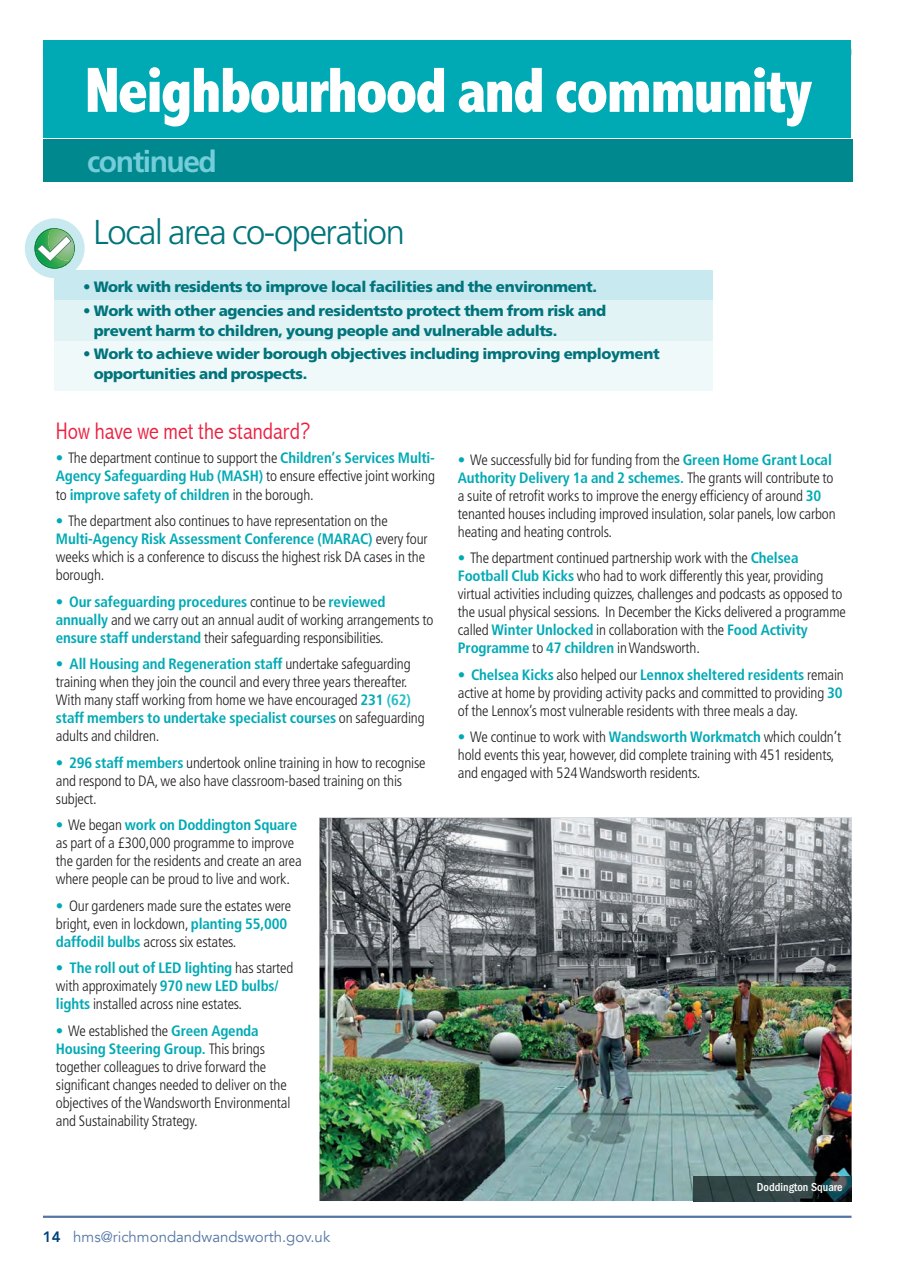
<style>
.page{position:relative;width:897px;height:1271px;background:#fff}
.page>*{position:absolute;margin:0;border:0;box-sizing:border-box;transform-origin:0 0}
.t1{font:800 condensed 64.5px "Abadi";letter-spacing:-.03em;color:#fff}
.t2{font:300 34.5px "Frutiger LT";letter-spacing:-.04em;color:#00747b}
.t3{font:700 30px "Frutiger LT";letter-spacing:-.05em;color:#74cdd9}
.t4{font:300 condensed 24px "Abadi";color:#eb2141}
.t5{font:300 condensed 15px/18px "Frutiger LT";letter-spacing:-.01em;color:#231f20}
.t6{font:900 15px/19.5px "Frutiger LT";letter-spacing:-.025em;color:#00747b}
.t7{font:15px "Avenir";color:#5476a5}
.t8{font:500 condensed 12px "Franklin Gothic LT";color:#fff}
.s1{color:#00aab5}
.s2{font-weight:700;color:#00aab5}
.s3{font-weight:700;color:#21bdc7}
.s4{font-weight:800;color:#004279}
</style>
<div class="page">
<hr style="left:43px;top:1215px;width:808px;height:2px;background:#5476a5">
<div style="left:43px;top:40px;width:807px;height:98px;background:#00aab5"></div>
<div style="left:43px;top:139px;width:808px;height:43px;background:#00888f"></div>
<div style="left:54px;top:299px;width:659px;height:64px;background:#e2f3f6"></div>
<div style="left:54px;top:270px;width:659px;height:30px;background:#c8e9ef"></div>
<div style="left:54px;top:341px;width:658px;height:50px;background:#f0f9fa"></div>
<div style="left:25px;top:218px;width:60px;height:60px;background:#c8e9ef;border-radius:50%"></div>
<svg style="left:34px;top:228px;width:41px;height:41px"></svg>
<img style="left:319px;top:818px;width:532px;height:383px">
<img style="left:693px;top:1176px;width:158px;height:25px">
<h1 class="t1" style="left:85px;top:53px;width:728px">Neighbourhood and community</h1>
<h3 class="t3" style="left:87px;top:144px;width:131px">continued</h3>
<h2 class="t2" style="left:93px;top:213px;width:313px">Local area co-operation</h2>
<p class="t6" style="left:83px;top:277px;width:515px">• Work with residents to improve local facilities and the environment.</p>
<p class="t6" style="left:94px;top:301px;width:513px;text-indent:-11px">• Work with other agencies and residentsto protect them from risk and prevent harm to children, young people and vulnerable adults.</p>
<p class="t6" style="left:94px;top:344px;width:567px;text-indent:-11px">• Work to achieve wider borough objectives including improving employment opportunities and prospects.</p>
<h3 class="t4" style="left:56px;top:417px;width:255px">How have we met the standard?</h3>
<p class="t5" style="left:56px;top:449px;width:380px;text-align:justify"><span class="s1">•</span> The department continue to support the <span class="s2">Children’s Services Multi-Agency Safeguarding Hub (MASH)</span> to ensure effective joint working to <span class="s2">improve safety of children</span> in the borough.</p>
<p class="t5" style="left:56px;top:512px;width:373px"><span class="s1">•</span> The department also continues to have representation on the <span class="s2">Multi-Agency Risk Assessment Conference (MARAC)</span> every four weeks which is a conference to discuss the highest risk DA cases in the borough.</p>
<p class="t5" style="left:56px;top:592px;width:379px"><span class="s1">•</span> <span class="s2">Our safeguarding procedures</span> continue to be <span class="s2">reviewed annually</span> and we carry out an annual audit of working arrangements to <span class="s2">ensure staff understand</span> their safeguarding responsibilities.</p>
<p class="t5" style="left:56px;top:655px;width:370px"><span class="s1">•</span> <span class="s2">All Housing and Regeneration staff</span> undertake safeguarding training when they join the council and every three years thereafter.<br>With many staff working from home we have encouraged <span class="s2">231</span> <span class="s3">(62) </span><span class="s2">staff members to undertake specialist courses</span> on safeguarding adults and children.</p>
<p class="t5" style="left:56px;top:753px;width:371px"><span class="s1">•</span> <span class="s2">296 staff members</span> undertook online training in how to recognise and respond to DA, we also have classroom-based training on this subject.</p>
<p class="t5" style="left:56px;top:816px;width:247px"><span class="s1">•</span> We began <span class="s2">work on Doddington Square </span>as part of a £300,000 programme to improve the garden for the residents and create an area where people can be proud to live and work.</p>
<p class="t5" style="left:56px;top:896px;width:237px"><span class="s1">•</span> Our gardeners made sure the estates were bright, even in lockdown, <span class="s2">planting 55,000 daffodil bulbs</span> across six estates.</p>
<p class="t5" style="left:56px;top:959px;width:239px"><span class="s1">•</span> <span class="s2">The roll out of LED lighting</span> has started with approximately <span class="s2">970 new LED bulbs/ lights</span> installed across nine estates.</p>
<p class="t5" style="left:56px;top:1021px;width:236px"><span class="s1">•</span> We established the <span class="s2">Green Agenda Housing Steering Group.</span> This brings together colleagues to drive forward the significant changes needed to deliver on the objectives of the Wandsworth Environmental and Sustainability Strategy.</p>
<p class="t7" style="left:43px;top:1227px;width:289px"><span class="s4">14</span> hms@richmondandwandsworth.gov.uk</p>
<p class="t5" style="left:457px;top:451px;width:379px"><span class="s1">•</span> We successfully bid for funding from the <span class="s2">Green Home Grant Local Authority Delivery 1a and 2 schemes.</span> The grants will contribute to a suite of retrofit works to improve the energy efficiency of around <span class="s2">30 </span>tenanted houses including improved insulation, solar panels, low carbon heating and heating controls.</p>
<p class="t5" style="left:457px;top:549px;width:389px"><span class="s1">•</span> The department continued partnership work with the <span class="s2">Chelsea Football Club Kicks</span> who had to work differently this year, providing virtual activities including quizzes, challenges and podcasts as opposed to the usual physical sessions. In December the Kicks delivered a programme called <span class="s2">Winter Unlocked</span> in collaboration with the <span class="s2">Food Activity Programme</span> to <span class="s2">47 children</span> in Wandsworth.</p>
<p class="t5" style="left:457px;top:666px;width:387px;text-align:justify"><span class="s1">•</span> <span class="s2">Chelsea Kicks</span> also helped our <span class="s2">Lennox sheltered residents</span> remain active at home by providing activity packs and committed to providing <span class="s2">30 </span>of the Lennox’s most vulnerable residents with three meals a day.</p>
<p class="t5" style="left:457px;top:728px;width:385px"><span class="s1">•</span> We continue to work with <span class="s2">Wandsworth Workmatch</span> which couldn’t hold events this year, however, did complete training with 451 residents, and engaged with 524 Wandsworth residents.</p>
<p class="t8" style="left:756px;top:1180px;width:87px">Doddington Square</p>
</div>
